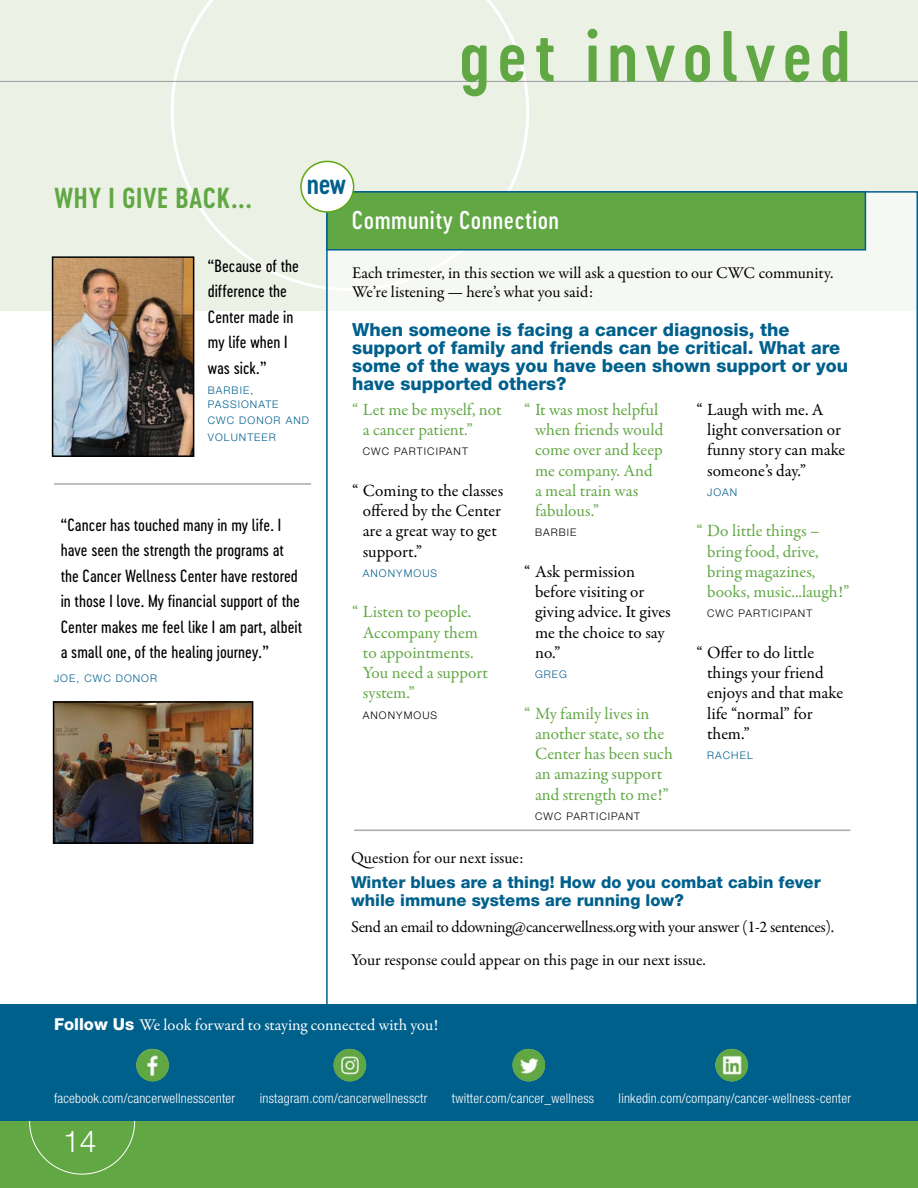
<style>
.page{position:relative;width:918px;height:1188px;background:#fff}
.page>*{position:absolute;margin:0;border:0;box-sizing:border-box;transform-origin:0 0}
.t1{font:67.5px "Cervo Neue Semi Bold Neue";letter-spacing:.11em;color:#61a744}
.t2{font:300 30px "Helvetica Neue";color:#fff}
.t3{font:27px "Cervo Neue Semi Bold Neue";letter-spacing:.02em;color:#61a744}
.t4{font:26.7px "Cervo Neue Semi Bold Neue";color:#00608c}
.t5{font:24px "Cervo Neue Medium Neue";letter-spacing:.02em;color:#fff}
.t6{font:800 18px/18px "Helvetica Neue";color:#00608c}
.t7{font:17.25px/20.2px "Garamond Premr Pro";letter-spacing:-.005em;color:#61a744}
.t8{font:17.25px/20.2px "Garamond Premr Pro";letter-spacing:-.005em;color:#000}
.t9{font:16.5px/25.5px "Cervo Neue Regular Neue";color:#000}
.t10{font:16.5px/19.5px "Garamond Premr Pro";letter-spacing:-.005em;color:#000}
.t11{font:800 16.5px/18px "Helvetica Neue";color:#00608c}
.t12{font:16.5px "Garamond Premr Pro";letter-spacing:-.005em;color:#fff}
.t13{font:300 condensed 13.5px "Helvetica Neue";letter-spacing:.015em;color:#fff}
.t14{font:300 10.5px/13.5px "Helvetica Neue";letter-spacing:.1em;color:#00608c}
.t15{font:300 10.5px "Helvetica Neue";letter-spacing:.1em;color:#000}
.s1{font-family:"Helvetica Neue";font-weight:800}
</style>
<div class="page">
<div style="left:0;top:0;width:918px;height:310px;background:#ebf1e5"></div>
<div style="left:326px;top:191px;width:592px;height:997px;background:#fff"></div>
<svg style="left:171px;top:0;width:358px;height:291px"></svg>
<hr style="left:0;top:81px;width:918px;height:1px;background:#97999c">
<div style="left:0;top:1120px;width:918px;height:68px;background:#61a744"></div>
<div style="left:0;top:1004px;width:918px;height:116px;background:#00608c"></div>
<div style="left:326px;top:191px;width:540px;height:60px;background:#61a744;border:2px solid #00608c"></div>
<div style="left:301px;top:161px;width:53px;height:51px;background:#fff;border-radius:50%"></div>
<div style="left:300px;top:161px;width:54px;height:52px;border:2px solid #61a60e;border-radius:50%"></div>
<img style="left:334px;top:1049px;width:32px;height:32px;border-radius:16px">
<div style="left:334px;top:1049px;width:32px;height:32px;border:1px solid #61a744;border-radius:50%"></div>
<img style="left:716px;top:1049px;width:32px;height:32px;border-radius:16px">
<div style="left:716px;top:1049px;width:32px;height:32px;border:1px solid #61a744;border-radius:50%"></div>
<img style="left:513px;top:1049px;width:32px;height:32px;border-radius:16px">
<div style="left:513px;top:1049px;width:32px;height:32px;border:1px solid #61a744;border-radius:50%"></div>
<img style="left:136px;top:1049px;width:33px;height:32px;border-radius:16px">
<div style="left:136px;top:1049px;width:33px;height:32px;border:1px solid #61a744;border-radius:50%"></div>
<hr style="left:54px;top:483px;width:257px;height:2px;background:#a7a9ac">
<hr style="left:354px;top:830px;width:496px;height:1px;background:#a7a9ac">
<img style="left:55px;top:259px;width:136px;height:195px">
<div style="left:52px;top:256px;width:142px;height:201px;border:2px solid #000"></div>
<img style="left:56px;top:704px;width:194px;height:137px">
<div style="left:53px;top:701px;width:200px;height:143px;border:2px solid #000"></div>
<h3 class="t3" style="left:54px;top:180px;width:200px">WHY I GIVE BACK...</h3>
<h3 class="t4" style="left:307px;top:167px;width:41px">new</h3>
<h1 class="t1" style="left:459px;top:11px;width:393px">get involved</h1>
<h3 class="t5" style="left:352px;top:204px;width:209px">Community Connection</h3>
<p class="t9" style="left:208px;top:253px;width:93px">“Because of the difference the<br>Center made in my life when I was sick.”</p>
<p class="t14" style="left:208px;top:383px;width:72px">BARBIE,<br>PASSIONATE</p>
<p class="t14" style="left:208px;top:412px;width:103px;line-height:16.5px">CWC DONOR AND<br>VOLUNTEER</p>
<p class="t9" style="left:61px;top:512px;width:243px">“Cancer has touched many in my life. I have seen the strength the programs at the Cancer Wellness Center have restored in those I love. My financial support of the Center makes me feel like I am part, albeit a small one, of the healing journey.”</p>
<p class="t14" style="left:54px;top:671px;width:105px">JOE, CWC DONOR</p>
<p class="t10" style="left:352px;top:263px;width:483px">Each trimester, in this section we will ask a question to our CWC community.<br>We’re listening — here’s what you said:</p>
<p class="t6" style="left:352px;top:320px;width:498px">When someone is facing a cancer diagnosis, the support of family and friends can be critical. What are some of the ways you have been shown support or you have supported others?</p>
<p class="t7" style="left:363px;top:400px;width:140px;text-indent:-11px">“ Let me be myself, not a cancer patient.”</p>
<p class="t15" style="left:363px;top:445px;width:107px">CWC PARTICIPANT</p>
<p class="t8" style="left:363px;top:481px;width:142px;text-indent:-11px">“ Coming to the classes offered by the Center are a great way to get support.”</p>
<p class="t14" style="left:363px;top:566px;width:76px">ANONYMOUS</p>
<p class="t7" style="left:363px;top:602px;width:127px;text-indent:-11px">“ Listen to people.<br>Accompany them to appointments.<br>You need a support system.”</p>
<p class="t15" style="left:363px;top:708px;width:76px">ANONYMOUS</p>
<p class="t7" style="left:535px;top:400px;width:130px;text-indent:-11px">“ It was most helpful when friends would come over and keep me company. And a meal train was fabulous.”</p>
<p class="t15" style="left:535px;top:526px;width:43px">BARBIE</p>
<p class="t8" style="left:535px;top:562px;width:137px;text-indent:-11px">“ Ask permission before visiting or giving advice. It gives me the choice to say no.”</p>
<p class="t14" style="left:535px;top:667px;width:33px">GREG</p>
<p class="t7" style="left:535px;top:703px;width:139px;text-indent:-11px">“ My family lives in another state, so the<br>Center has been such an amazing support and strength to me!”</p>
<p class="t15" style="left:535px;top:810px;width:107px">CWC PARTICIPANT</p>
<p class="t8" style="left:707px;top:400px;width:140px;text-indent:-11px">“ Laugh with me. A light conversation or funny story can make someone’s day.”</p>
<p class="t14" style="left:707px;top:485px;width:32px">JOAN</p>
<p class="t7" style="left:707px;top:521px;width:144px;text-indent:-11px">“ Do little things – bring food, drive, bring magazines, books, music...laugh!”</p>
<p class="t15" style="left:707px;top:607px;width:107px">CWC PARTICIPANT</p>
<p class="t8" style="left:707px;top:643px;width:138px;text-indent:-11px">“ Offer to do little things your friend enjoys and that make life “normal” for them.”</p>
<p class="t14" style="left:707px;top:748px;width:47px">RACHEL</p>
<p class="t10" style="left:351px;top:848px;width:174px">Question for our next issue:</p>
<p class="t11" style="left:351px;top:873px;width:471px">Winter blues are a thing! How do you combat cabin fever while immune systems are running low?</p>
<p class="t10" style="left:351px;top:910px;width:485px;line-height:33px">Send an email to ddowning@cancerwellness.org with your answer (1-2 sentences).<br>Your response could appear on this page in our next issue.</p>
<p class="t12" style="left:54px;top:1015px;width:386px"><span class="s1">Follow Us</span> We look forward to staying connected with you!</p>
<p class="t13" style="left:54px;top:1091px;width:183px">facebook.com/cancerwellnesscenter</p>
<p class="t13" style="left:260px;top:1091px;width:169px">instagram.com/cancerwellnessctr</p>
<p class="t13" style="left:452px;top:1091px;width:144px">twitter.com/cancer_wellness</p>
<p class="t13" style="left:619px;top:1091px;width:234px">linkedin.com/company/cancer-wellness-center</p>
<h2 class="t2" style="left:63px;top:1123px;width:35px">14</h2>
</div>
